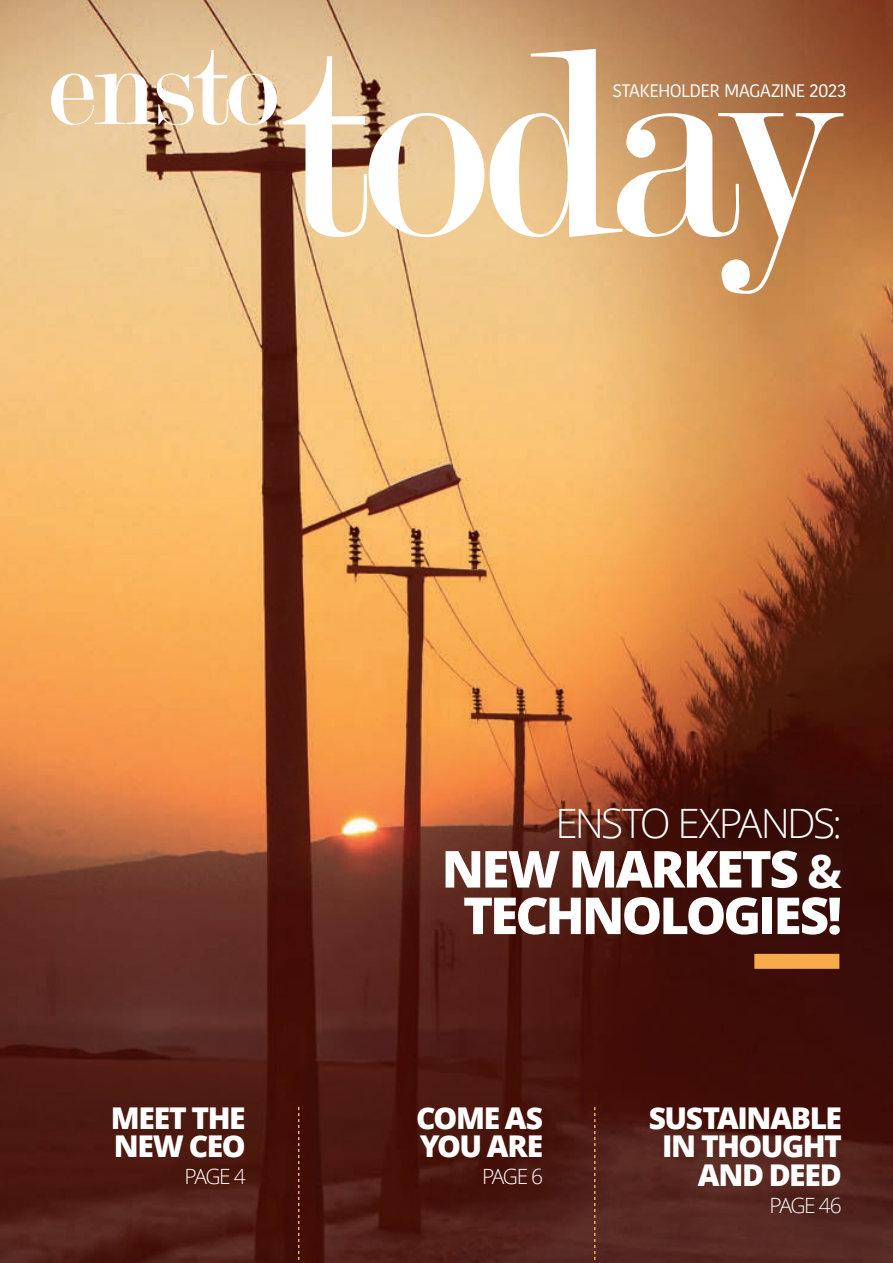
<style>
.page{position:relative;width:893px;height:1263px;background:#fff}
.page>*{position:absolute;margin:0;border:0;box-sizing:border-box;transform-origin:0 0}
.t1{font:800 51px/46.5px "Open Sans";letter-spacing:-.055em;color:#fff;text-align:center}
.t2{font:300 40.5px "Open Sans";letter-spacing:-.065em;color:#fff}
.t3{font:800 30px/28.5px "Open Sans";letter-spacing:-.05em;color:#fff}
.t4{font:300 21px "Open Sans";letter-spacing:-.075em;color:#fff}
.t5{font:18px "Kohinoor Bangla";letter-spacing:-.035em;color:#fff}
.s1{font-size:19.5px}
.s2{font-weight:700;font-size:46.5px}
</style>
<div class="page">
<img style="left:0;top:0;width:893px;height:1263px">
<svg style="left:51px;top:50px;width:226px;height:75px"></svg>
<svg style="left:283px;top:49px;width:560px;height:245px"></svg>
<svg style="left:298px;top:1107px;width:1px;height:156px"></svg>
<svg style="left:594px;top:1107px;width:1px;height:156px"></svg>
<div style="left:754px;top:954px;width:85px;height:15px;background:#f7ab4d"></div>
<p class="t5" style="left:612px;top:77px;width:236px">STAKEHOLDER MAGAZINE <span class="s1">2023</span></p>
<p class="t3" style="left:111px;top:1102px;width:136px">MEET THE<br>NEW CEO</p>
<p class="t4" style="left:185px;top:1162px;width:63px">PAGE 4</p>
<h2 class="t2" style="left:555px;top:796px;width:288px">ENSTO EXPANDS:</h2>
<h1 class="t1" style="left:442px;top:843px;width:402px">NEW MARKETS <span class="s2">&amp;<br></span>TECHNOLOGIES!</h1>
<p class="t3" style="left:416px;top:1102px;width:129px">COME AS<br>YOU ARE</p>
<p class="t4" style="left:482px;top:1162px;width:63px">PAGE 6</p>
<p class="t3" style="left:649px;top:1102px;width:195px;text-align:right">SUSTAINABLE<br>IN THOUGHT<br>AND DEED</p>
<p class="t4" style="left:770px;top:1190px;width:74px">PAGE 46</p>
</div>
